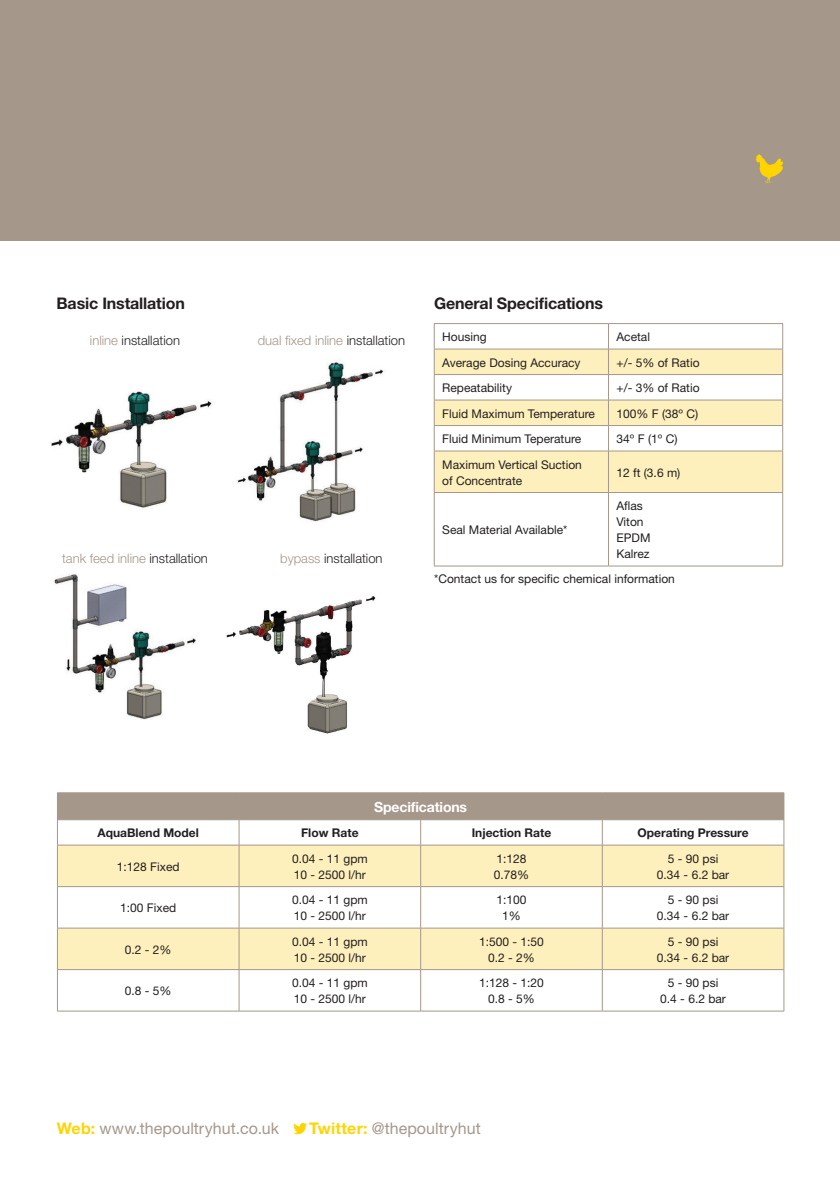
<style>
.page{position:relative;width:840px;height:1191px;background:#fff}
.page>*{position:absolute;margin:0;border:0;box-sizing:border-box;transform-origin:0 0}
.t1{font:16px "Helvetica Neue";letter-spacing:.005em;color:#a5978a}
.t2{font:700 16px "Helvetica Neue";letter-spacing:-.01em;color:#231f20}
.t3{font:700 14px "Helvetica Neue";letter-spacing:-.01em;color:#fff}
.t4{font:300 13px "Helvetica Neue";color:#a5978a}
.t5{font:300 13px "Helvetica Neue";color:#231f20}
.t6{font:12px "Helvetica Neue";color:#231f20}
.t7{font:700 12px "Helvetica Neue";color:#231f20}
.s1{color:#a5978a}
.s2{color:#231f20}
.s3{font-weight:700;color:#fed503}
</style>
<div class="page">
<div style="left:0;top:0;width:839px;height:240px;background:#a5978a"></div>
<svg style="left:755px;top:154px;width:27px;height:29px"></svg>
<img style="left:51px;top:360px;width:333px;height:374px">
<svg style="left:434px;top:350px;width:348px;height:142px;fill:#fef0bd"></svg>
<hr style="left:434px;top:323px;width:174px;height:1px;background:#a5978a">
<hr style="left:608px;top:323px;width:174px;height:1px;background:#a5978a">
<hr style="left:434px;top:349px;width:174px;height:1px;background:#a5978a">
<hr style="left:608px;top:349px;width:174px;height:1px;background:#a5978a">
<hr style="left:434px;top:374px;width:174px;height:1px;background:#a5978a">
<hr style="left:608px;top:374px;width:174px;height:1px;background:#a5978a">
<hr style="left:434px;top:400px;width:174px;height:1px;background:#a5978a">
<hr style="left:608px;top:400px;width:174px;height:1px;background:#a5978a">
<hr style="left:434px;top:425px;width:174px;height:1px;background:#a5978a">
<svg style="left:433px;top:324px;width:1px;height:127px"></svg>
<hr style="left:608px;top:425px;width:174px;height:1px;background:#a5978a">
<svg style="left:607px;top:324px;width:1px;height:127px"></svg>
<svg style="left:782px;top:324px;width:1px;height:127px"></svg>
<hr style="left:434px;top:451px;width:174px;height:1px;background:#a5978a">
<hr style="left:433px;top:451px;width:1px;height:41px;background:#a5978a">
<hr style="left:608px;top:451px;width:174px;height:1px;background:#a5978a">
<hr style="left:607px;top:451px;width:1px;height:41px;background:#a5978a">
<hr style="left:782px;top:451px;width:1px;height:41px;background:#a5978a">
<hr style="left:434px;top:492px;width:174px;height:1px;background:#a5978a">
<hr style="left:433px;top:493px;width:1px;height:73px;background:#a5978a">
<hr style="left:608px;top:492px;width:174px;height:1px;background:#a5978a">
<hr style="left:607px;top:493px;width:1px;height:73px;background:#a5978a">
<hr style="left:782px;top:493px;width:1px;height:73px;background:#a5978a">
<hr style="left:434px;top:565px;width:174px;height:1px;background:#a5978a">
<hr style="left:608px;top:565px;width:174px;height:1px;background:#a5978a">
<div style="left:57px;top:792px;width:726px;height:27px;background:#a5978a"></div>
<svg style="left:58px;top:820px;width:725px;height:190px"></svg>
<svg style="left:58px;top:845px;width:725px;height:124px;fill:#fef0bd"></svg>
<hr style="left:57px;top:819px;width:182px;height:1px;background:#a5978a">
<svg style="left:57px;top:820px;width:1px;height:24px"></svg>
<hr style="left:239px;top:819px;width:181px;height:1px;background:#a5978a">
<svg style="left:238px;top:820px;width:1px;height:24px"></svg>
<hr style="left:420px;top:819px;width:182px;height:1px;background:#a5978a">
<svg style="left:420px;top:820px;width:1px;height:24px"></svg>
<hr style="left:602px;top:819px;width:181px;height:1px;background:#a5978a">
<svg style="left:601px;top:820px;width:1px;height:24px"></svg>
<svg style="left:783px;top:793px;width:1px;height:52px"></svg>
<hr style="left:57px;top:844px;width:182px;height:1px;background:#a5978a">
<hr style="left:57px;top:845px;width:1px;height:41px;background:#a5978a">
<hr style="left:239px;top:844px;width:181px;height:1px;background:#a5978a">
<hr style="left:238px;top:845px;width:1px;height:41px;background:#a5978a">
<hr style="left:420px;top:844px;width:182px;height:1px;background:#a5978a">
<hr style="left:420px;top:845px;width:1px;height:41px;background:#a5978a">
<hr style="left:602px;top:844px;width:181px;height:1px;background:#a5978a">
<hr style="left:601px;top:845px;width:1px;height:41px;background:#a5978a">
<hr style="left:783px;top:845px;width:1px;height:41px;background:#a5978a">
<hr style="left:57px;top:886px;width:182px;height:1px;background:#a5978a">
<hr style="left:57px;top:887px;width:1px;height:41px;background:#a5978a">
<hr style="left:239px;top:886px;width:181px;height:1px;background:#a5978a">
<hr style="left:238px;top:887px;width:1px;height:41px;background:#a5978a">
<hr style="left:420px;top:886px;width:182px;height:1px;background:#a5978a">
<hr style="left:420px;top:887px;width:1px;height:41px;background:#a5978a">
<hr style="left:602px;top:886px;width:181px;height:1px;background:#a5978a">
<hr style="left:601px;top:887px;width:1px;height:41px;background:#a5978a">
<hr style="left:783px;top:887px;width:1px;height:41px;background:#a5978a">
<hr style="left:57px;top:927px;width:182px;height:1px;background:#a5978a">
<hr style="left:57px;top:928px;width:1px;height:41px;background:#a5978a">
<hr style="left:239px;top:927px;width:181px;height:1px;background:#a5978a">
<hr style="left:238px;top:928px;width:1px;height:41px;background:#a5978a">
<hr style="left:420px;top:927px;width:182px;height:1px;background:#a5978a">
<hr style="left:420px;top:928px;width:1px;height:41px;background:#a5978a">
<hr style="left:602px;top:927px;width:181px;height:1px;background:#a5978a">
<hr style="left:601px;top:928px;width:1px;height:41px;background:#a5978a">
<hr style="left:783px;top:928px;width:1px;height:41px;background:#a5978a">
<hr style="left:57px;top:969px;width:182px;height:1px;background:#a5978a">
<hr style="left:57px;top:969px;width:1px;height:41px;background:#a5978a">
<hr style="left:239px;top:969px;width:181px;height:1px;background:#a5978a">
<hr style="left:238px;top:969px;width:1px;height:41px;background:#a5978a">
<hr style="left:420px;top:969px;width:182px;height:1px;background:#a5978a">
<hr style="left:420px;top:969px;width:1px;height:41px;background:#a5978a">
<hr style="left:602px;top:969px;width:181px;height:1px;background:#a5978a">
<hr style="left:601px;top:969px;width:1px;height:41px;background:#a5978a">
<hr style="left:783px;top:969px;width:1px;height:41px;background:#a5978a">
<hr style="left:57px;top:1010px;width:182px;height:1px;background:#a5978a">
<hr style="left:239px;top:1010px;width:181px;height:1px;background:#a5978a">
<hr style="left:420px;top:1010px;width:182px;height:1px;background:#a5978a">
<hr style="left:602px;top:1010px;width:181px;height:1px;background:#a5978a">
<svg style="left:293px;top:1122px;width:14px;height:12px"></svg>
<p class="t2" style="left:56px;top:294px;width:130px">Basic Installation</p>
<p class="t5" style="left:90px;top:333px;width:91px"><span class="s1">inline</span> installation</p>
<p class="t4" style="left:258px;top:333px;width:149px">dual fixed inline <span class="s2">installation</span></p>
<p class="t4" style="left:62px;top:551px;width:147px">tank feed inline <span class="s2">installation</span></p>
<p class="t5" style="left:280px;top:551px;width:104px"><span class="s1">bypass</span> installation</p>
<p class="t2" style="left:434px;top:294px;width:170px">General Specifications</p>
<p class="t6" style="left:442px;top:330px;width:46px">Housing</p>
<p class="t6" style="left:616px;top:330px;width:35px">Acetal</p>
<p class="t6" style="left:442px;top:355px;width:140px">Average Dosing Accuracy</p>
<p class="t6" style="left:616px;top:355px;width:84px">+/- 5% of Ratio</p>
<p class="t6" style="left:442px;top:380px;width:71px">Repeatability</p>
<p class="t6" style="left:616px;top:380px;width:84px">+/- 3% of Ratio</p>
<p class="t6" style="left:442px;top:406px;width:154px">Fluid Maximum Temperature</p>
<p class="t6" style="left:616px;top:406px;width:83px">100% F (38º C)</p>
<p class="t6" style="left:442px;top:431px;width:140px">Fluid Minimum Teperature</p>
<p class="t6" style="left:616px;top:431px;width:63px">34º F (1º C)</p>
<p class="t6" style="left:442px;top:457px;width:141px">Maximum Vertical Suction</p>
<p class="t6" style="left:442px;top:473px;width:82px">of Concentrate</p>
<p class="t6" style="left:616px;top:465px;width:65px">12 ft (3.6 m)</p>
<p class="t6" style="left:442px;top:522px;width:127px">Seal Material Available*</p>
<p class="t6" style="left:616px;top:498px;width:28px">Aflas</p>
<p class="t6" style="left:616px;top:514px;width:29px">Viton</p>
<p class="t6" style="left:616px;top:530px;width:36px">EPDM</p>
<p class="t6" style="left:616px;top:546px;width:35px">Kalrez</p>
<p class="t6" style="left:434px;top:571px;width:242px">*Contact us for specific chemical information</p>
<p class="t3" style="left:374px;top:798px;width:94px">Specifications</p>
<p class="t7" style="left:97px;top:825px;width:103px">AquaBlend Model</p>
<p class="t7" style="left:301px;top:825px;width:59px">Flow Rate</p>
<p class="t7" style="left:471px;top:825px;width:81px">Injection Rate</p>
<p class="t7" style="left:637px;top:825px;width:112px">Operating Pressure</p>
<p class="t6" style="left:117px;top:859px;width:64px">1:128 Fixed</p>
<p class="t6" style="left:667px;top:851px;width:52px">5 - 90 psi</p>
<p class="t6" style="left:656px;top:867px;width:74px">0.34 - 6.2 bar</p>
<p class="t6" style="left:292px;top:851px;width:77px">0.04 - 11 gpm</p>
<p class="t6" style="left:293px;top:867px;width:74px">10 - 2500 l/hr</p>
<p class="t6" style="left:496px;top:851px;width:32px">1:128</p>
<p class="t6" style="left:493px;top:867px;width:37px">0.78%</p>
<p class="t6" style="left:120px;top:900px;width:58px">1:00 Fixed</p>
<p class="t6" style="left:125px;top:942px;width:48px">0.2 - 2%</p>
<p class="t6" style="left:125px;top:983px;width:48px">0.8 - 5%</p>
<p class="t6" style="left:292px;top:892px;width:77px">0.04 - 11 gpm</p>
<p class="t6" style="left:293px;top:908px;width:74px">10 - 2500 l/hr</p>
<p class="t6" style="left:496px;top:892px;width:32px">1:100</p>
<p class="t6" style="left:502px;top:908px;width:20px">1%</p>
<p class="t6" style="left:292px;top:934px;width:77px">0.04 - 11 gpm</p>
<p class="t6" style="left:293px;top:950px;width:74px">10 - 2500 l/hr</p>
<p class="t6" style="left:479px;top:934px;width:66px">1:500 - 1:50</p>
<p class="t6" style="left:488px;top:950px;width:48px">0.2 - 2%</p>
<p class="t6" style="left:292px;top:975px;width:77px">0.04 - 11 gpm</p>
<p class="t6" style="left:293px;top:991px;width:74px">10 - 2500 l/hr</p>
<p class="t6" style="left:479px;top:975px;width:66px">1:128 - 1:20</p>
<p class="t6" style="left:488px;top:991px;width:48px">0.8 - 5%</p>
<p class="t1" style="left:57px;top:1119px;width:224px"><span class="s3">Web:</span> www.thepoultryhut.co.uk</p>
<p class="t1" style="left:309px;top:1119px;width:173px"><span class="s3">Twitter:</span> @thepoultryhut</p>
<p class="t6" style="left:667px;top:892px;width:52px">5 - 90 psi</p>
<p class="t6" style="left:656px;top:908px;width:74px">0.34 - 6.2 bar</p>
<p class="t6" style="left:667px;top:934px;width:52px">5 - 90 psi</p>
<p class="t6" style="left:656px;top:950px;width:74px">0.34 - 6.2 bar</p>
<p class="t6" style="left:667px;top:975px;width:52px">5 - 90 psi</p>
<p class="t6" style="left:660px;top:991px;width:67px">0.4 - 6.2 bar</p>
</div>
